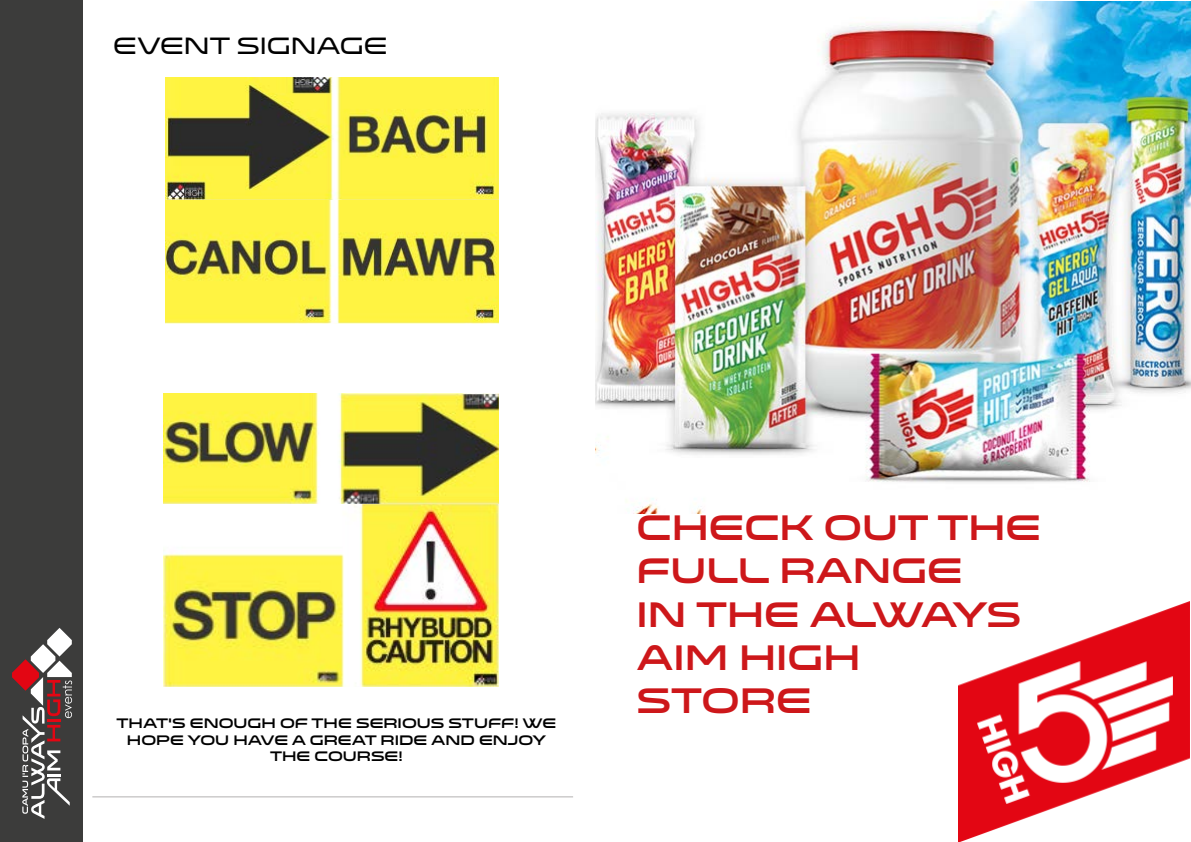
<style>
.page{position:relative;width:1191px;height:842px;background:#fff}
.page>*{position:absolute;margin:0;border:0;box-sizing:border-box;transform-origin:0 0}
.t1{font:36px/43.2px "Venera 900";color:#cd171a}
.t2{font:24px "Venera 700";color:#000}
.t3{font:14px/16.8px "Venera 900";color:#000;text-align:center}
</style>
<div class="page">
<div style="left:0;top:0;width:83px;height:842px;background:#3c3c3b"></div>
<hr style="left:92px;top:797px;width:481px;height:1px;background:#b3b2b2">
<svg style="left:12px;top:628px;width:60px;height:191px"></svg>
<img style="left:165px;top:78px;width:333px;height:246px">
<img style="left:164px;top:393px;width:334px;height:293px">
<img style="left:595px;top:2px;width:596px;height:512px">
<img style="left:958px;top:601px;width:232px;height:241px">
<h2 class="t2" style="left:113px;top:31px;width:276px">EVENT SIGNAGE</h2>
<p class="t3" style="left:116px;top:715px;width:441px">THAT’S ENOUGH OF THE SERIOUS STUFF! WE<br>HOPE YOU HAVE A GREAT RIDE AND ENJOY<br>THE COURSE!</p>
<h1 class="t1" style="left:636px;top:507px;width:406px">CHECK OUT THE<br>FULL RANGE<br>IN THE ALWAYS<br>AIM HIGH<br>STORE</h1>
</div>
